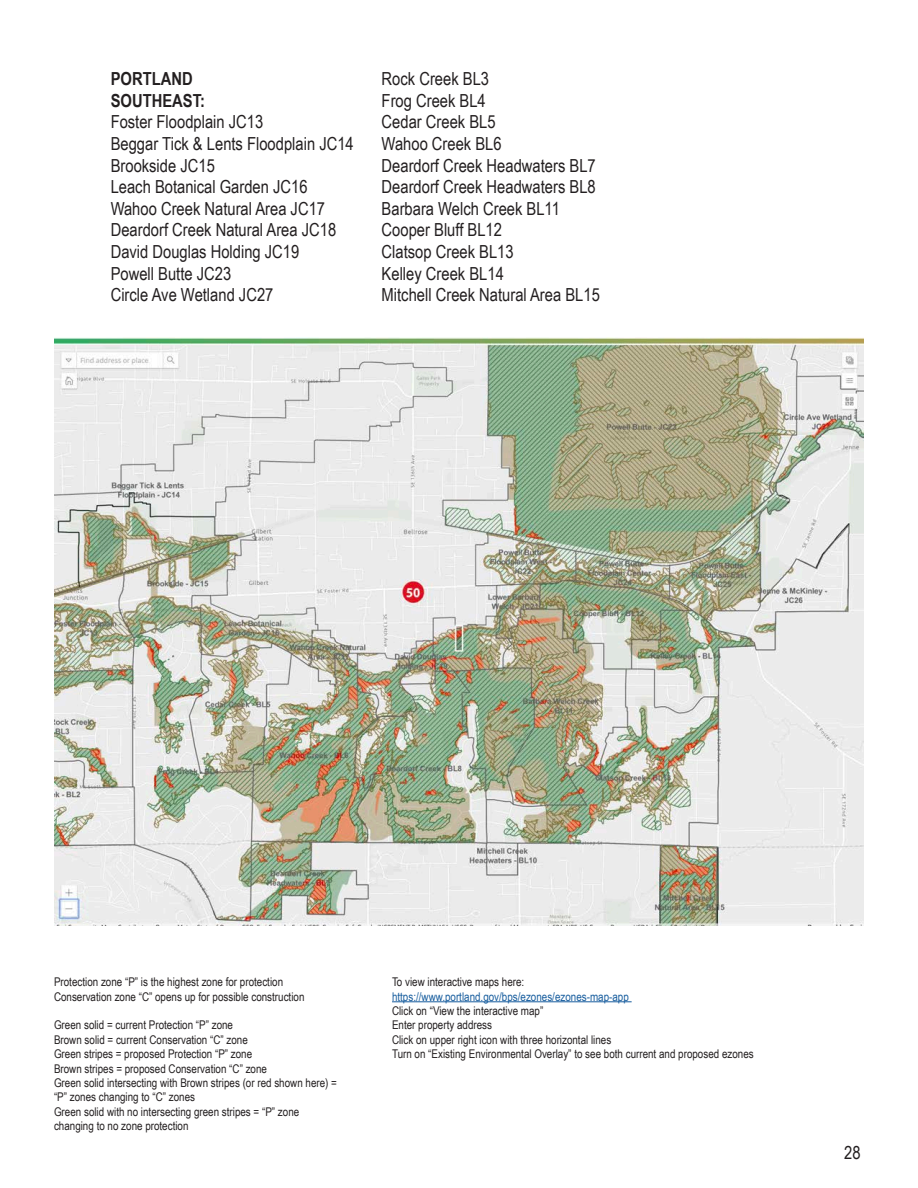
<style>
.page{position:relative;width:918px;height:1188px;background:#fff}
.page>*{position:absolute;margin:0;border:0;box-sizing:border-box;transform-origin:0 0}
.t1{font:18px/21.6px "Arial Narrow";color:#231f20}
.t2{font:700 18px "Arial Narrow";color:#231f20}
.t3{font:12px/14.4px "Arial Narrow";color:#231f20}
.t4{font:12px "Arial Narrow";color:#175d9e}
</style>
<div class="page">
<hr style="left:392px;top:1001px;width:240px;height:1px;background:#175d9e">
<img style="left:54px;top:338px;width:810px;height:587px">
<p class="t2" style="left:111px;top:65px;width:83px">PORTLAND</p>
<p class="t2" style="left:111px;top:87px;width:96px">SOUTHEAST:</p>
<p class="t1" style="left:111px;top:111px;width:154px">Foster Floodplain JC13</p>
<p class="t1" style="left:111px;top:132px;width:245px">Beggar Tick &amp; Lents Floodplain JC14</p>
<p class="t1" style="left:111px;top:154px;width:106px">Brookside JC15</p>
<p class="t1" style="left:111px;top:175px;width:198px">Leach Botanical Garden JC16</p>
<p class="t1" style="left:111px;top:197px;width:216px">Wahoo Creek Natural Area JC17</p>
<p class="t1" style="left:111px;top:219px;width:227px">Deardorf Creek Natural Area JC18</p>
<p class="t1" style="left:111px;top:240px;width:190px">David Douglas Holding JC19</p>
<p class="t1" style="left:111px;top:262px;width:122px">Powell Butte JC23</p>
<p class="t1" style="left:111px;top:283px;width:164px">Circle Ave Wetland JC27</p>
<p class="t1" style="left:382px;top:67px;width:109px">Rock Creek BL3</p>
<p class="t1" style="left:382px;top:89px;width:106px">Frog Creek BL4</p>
<p class="t1" style="left:382px;top:111px;width:116px">Cedar Creek BL5</p>
<p class="t1" style="left:382px;top:132px;width:216px">Wahoo Creek BL6<br>Deardorf Creek Headwaters BL7</p>
<p class="t1" style="left:382px;top:175px;width:216px">Deardorf Creek Headwaters BL8</p>
<p class="t1" style="left:382px;top:197px;width:180px">Barbara Welch Creek BL11</p>
<p class="t1" style="left:382px;top:219px;width:122px">Cooper Bluff BL12</p>
<p class="t1" style="left:382px;top:240px;width:134px">Clatsop Creek BL13</p>
<p class="t1" style="left:382px;top:262px;width:124px">Kelley Creek BL14</p>
<p class="t1" style="left:382px;top:283px;width:220px">Mitchell Creek Natural Area BL15</p>
<p class="t3" style="left:54px;top:974px;width:252px">Protection zone “P” is the highest zone for protection<br>Conservation zone “C” opens up for possible construction</p>
<p class="t3" style="left:54px;top:1017px;width:285px">Green solid = current Protection “P” zone<br>Brown solid = current Conservation “C” zone<br>Green stripes = proposed Protection “P” zone<br>Brown stripes = proposed Conservation “C” zone<br>Green solid intersecting with Brown stripes (or red shown here) = “P” zones changing to “C” zones<br>Green solid with no intersecting green stripes = “P” zone changing to no zone protection</p>
<p class="t3" style="left:392px;top:974px;width:134px">To view interactive maps here:</p>
<p class="t4" style="left:392px;top:988px;width:238px">https://www.portland.gov/bps/ezones/ezones-map-app</p>
<p class="t3" style="left:392px;top:1003px;width:363px">Click on “View the interactive map”<br>Enter property address<br>Click on upper right icon with three horizontal lines<br>Turn on “Existing Environmental Overlay” to see both current and proposed ezones</p>
<h1 class="t1" style="left:844px;top:1141px;width:18px">28</h1>
</div>
